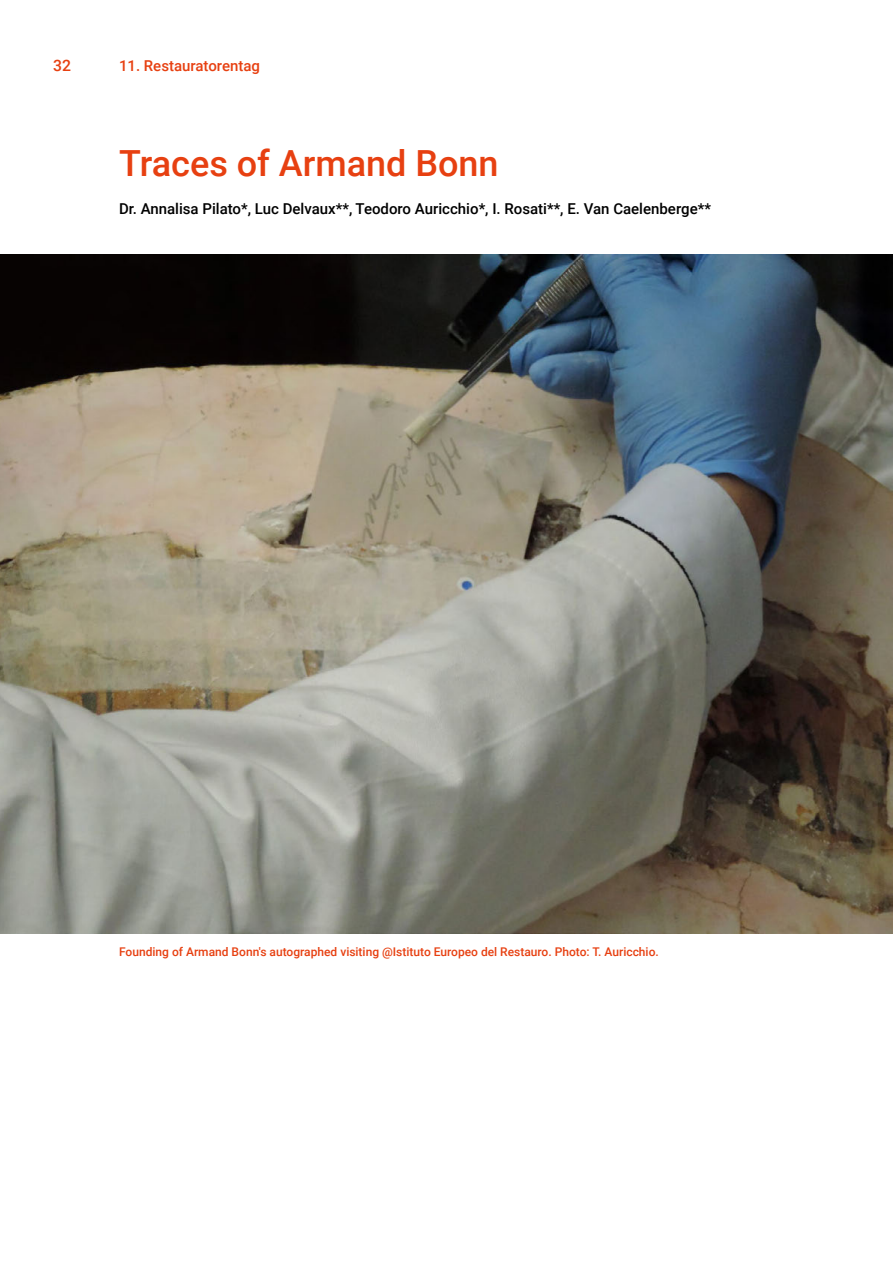
<style>
.page{position:relative;width:893px;height:1263px;background:#fff}
.page>*{position:absolute;margin:0;border:0;box-sizing:border-box;transform-origin:0 0}
.t1{font:500 36px "Roboto";color:#e74011}
.t2{font:500 15.75px "Roboto";color:#e74011}
.t3{font:500 15px "Roboto";color:#000}
.t4{font:500 15px "Roboto";color:#e74011}
.t5{font:500 12px "Roboto";color:#e74011}
</style>
<div class="page">
<img style="left:0;top:254px;width:893px;height:679px">
<h2 class="t2" style="left:53px;top:55px;width:19px">32</h2>
<p class="t4" style="left:119px;top:55px;width:142px">11. Restauratorentag</p>
<h1 class="t1" style="left:119px;top:138px;width:381px">Traces of Armand Bonn</h1>
<p class="t3" style="left:119px;top:198px;width:593px">Dr. Annalisa Pilato*, Luc Delvaux**, Teodoro Auricchio*, I. Rosati**, E. Van Caelenberge**</p>
<p class="t5" style="left:119px;top:943px;width:541px">Founding of Armand Bonn's autographed visiting @Istituto Europeo del Restauro. Photo: T. Auricchio.</p>
</div>
